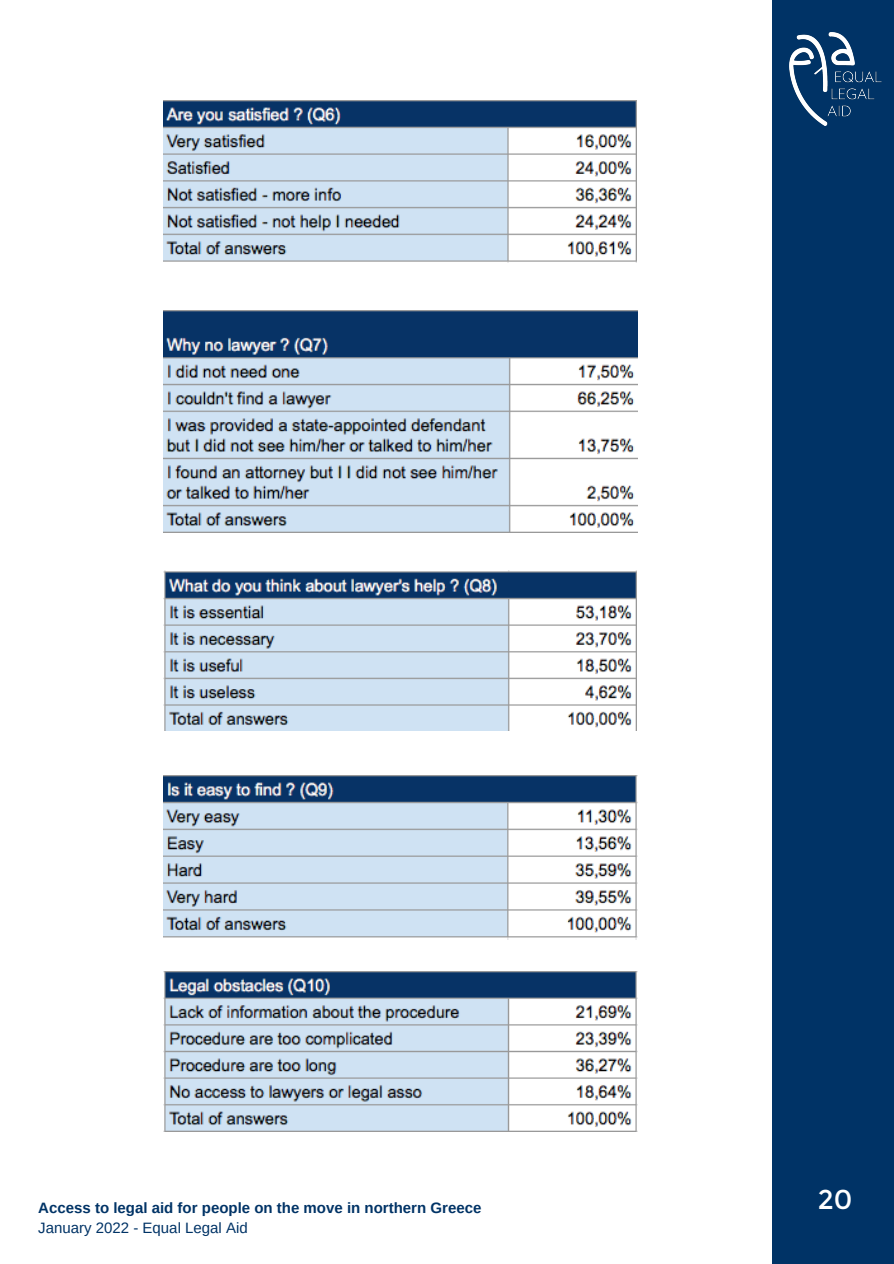
<style>
.page{position:relative;width:894px;height:1264px;background:#fff}
.page>*{position:absolute;margin:0;border:0;box-sizing:border-box;transform-origin:0 0}
.t1{font:27px "Montserrat";color:#fff}
.t2{font:700 15px "Arimo";color:#036}
.t3{font:15px "Arimo";color:#036}
</style>
<div class="page">
<div style="left:772px;top:0;width:121px;height:1263px;background:#036"></div>
<img style="left:789px;top:33px;width:92px;height:92px">
<img style="left:164px;top:100px;width:472px;height:163px">
<img style="left:164px;top:310px;width:473px;height:222px">
<img style="left:163px;top:571px;width:473px;height:160px">
<img style="left:164px;top:971px;width:473px;height:160px">
<img style="left:164px;top:775px;width:473px;height:164px">
<p class="t2" style="left:38px;top:1199px;width:444px">Access to legal aid for people on the move in northern Greece</p>
<p class="t3" style="left:38px;top:1219px;width:211px">January 2022 - Equal Legal Aid</p>
<h1 class="t1" style="left:817px;top:1183px;width:36px">20</h1>
</div>
